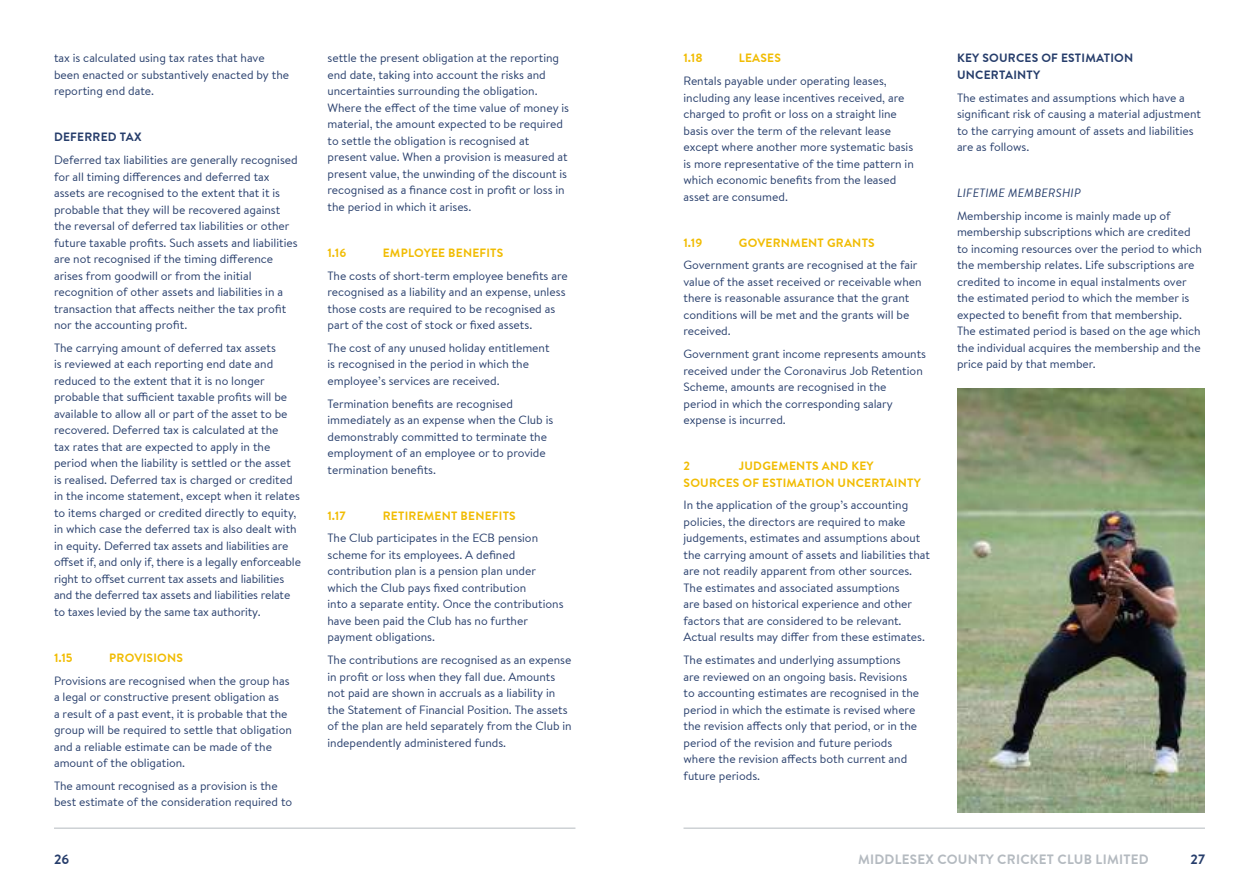
<style>
.page{position:relative;width:1259px;height:893px;background:#fff}
.page>*{position:absolute;margin:0;border:0;box-sizing:border-box;transform-origin:0 0}
.t1{font:700 13.5px "Brandon Text Office";letter-spacing:.02em;color:#b4bac0}
.t2{font:700 13.5px "Brandon Text Office";color:#263d6b}
.t3{font:12px/16.5px "Brandon Text Office";color:#263d6b}
.t4{font:700 12px/16.5px "Brandon Text Office";letter-spacing:.02em;color:#f1bc03}
.t5{font:700 12px/16.5px "Brandon Text Office";letter-spacing:.02em;color:#263d6b}
.t6{font:italic 12px "Brandon Text Office";letter-spacing:.02em;color:#263d6b}
</style>
<div class="page">
<hr style="left:683px;top:828px;width:522px;height:1px;background:#b4bac0">
<hr style="left:54px;top:828px;width:521px;height:1px;background:#b4bac0">
<img style="left:957px;top:388px;width:248px;height:424px">
<p class="t3" style="left:54px;top:50px;width:237px">tax is calculated using tax rates that have been enacted or substantively enacted by the reporting end date.</p>
<p class="t5" style="left:54px;top:128px;width:89px">DEFERRED TAX</p>
<p class="t3" style="left:54px;top:151px;width:245px">Deferred tax liabilities are generally recognised for all timing differences and deferred tax assets are recognised to the extent that it is probable that they will be recovered against the reversal of deferred tax liabilities or other future taxable profits. Such assets and liabilities are not recognised if the timing difference arises from goodwill or from the initial recognition of other assets and liabilities in a transaction that affects neither the tax profit nor the accounting profit.</p>
<p class="t3" style="left:54px;top:339px;width:248px">The carrying amount of deferred tax assets<br>is reviewed at each reporting end date and reduced to the extent that it is no longer probable that sufficient taxable profits will be available to allow all or part of the asset to be recovered. Deferred tax is calculated at the<br>tax rates that are expected to apply in the period when the liability is settled or the asset is realised. Deferred tax is charged or credited in the income statement, except when it relates to items charged or credited directly to equity, in which case the deferred tax is also dealt with in equity. Deferred tax assets and liabilities are offset if, and only if, there is a legally enforceable right to offset current tax assets and liabilities and the deferred tax assets and liabilities relate to taxes levied by the same tax authority.</p>
<p class="t4" style="left:54px;top:649px;width:20px">1.15</p>
<p class="t4" style="left:109px;top:649px;width:75px">PROVISIONS</p>
<p class="t3" style="left:54px;top:672px;width:239px">Provisions are recognised when the group has a legal or constructive present obligation as<br>a result of a past event, it is probable that the group will be required to settle that obligation and a reliable estimate can be made of the amount of the obligation.</p>
<p class="t3" style="left:54px;top:777px;width:240px">The amount recognised as a provision is the best estimate of the consideration required to</p>
<p class="t3" style="left:327px;top:50px;width:243px">settle the present obligation at the reporting end date, taking into account the risks and uncertainties surrounding the obligation.<br>Where the effect of the time value of money is material, the amount expected to be required to settle the obligation is recognised at present value. When a provision is measured at present value, the unwinding of the discount is recognised as a finance cost in profit or loss in the period in which it arises.</p>
<p class="t4" style="left:327px;top:244px;width:20px">1.16</p>
<p class="t4" style="left:383px;top:244px;width:122px">EMPLOYEE BENEFITS</p>
<p class="t3" style="left:327px;top:267px;width:242px">The costs of short-term employee benefits are recognised as a liability and an expense, unless those costs are required to be recognised as part of the cost of stock or fixed assets.</p>
<p class="t3" style="left:327px;top:339px;width:223px">The cost of any unused holiday entitlement is recognised in the period in which the employee’s services are received.</p>
<p class="t3" style="left:327px;top:395px;width:227px">Termination benefits are recognised immediately as an expense when the Club is demonstrably committed to terminate the employment of an employee or to provide termination benefits.</p>
<p class="t4" style="left:327px;top:507px;width:20px">1.17</p>
<p class="t4" style="left:383px;top:507px;width:134px">RETIREMENT BENEFITS</p>
<p class="t3" style="left:327px;top:530px;width:237px">The Club participates in the ECB pension scheme for its employees. A defined contribution plan is a pension plan under which the Club pays fixed contribution<br>into a separate entity. Once the contributions have been paid the Club has no further payment obligations.</p>
<p class="t3" style="left:327px;top:651px;width:246px">The contributions are recognised as an expense in profit or loss when they fall due. Amounts not paid are shown in accruals as a liability in the Statement of Financial Position. The assets of the plan are held separately from the Club in independently administered funds.</p>
<p class="t4" style="left:683px;top:50px;width:21px">1.18</p>
<p class="t4" style="left:739px;top:50px;width:44px">LEASES</p>
<p class="t3" style="left:683px;top:72px;width:232px">Rentals payable under operating leases, including any lease incentives received, are charged to profit or loss on a straight line basis over the term of the relevant lease except where another more systematic basis is more representative of the time pattern in which economic benefits from the leased asset are consumed.</p>
<p class="t4" style="left:683px;top:234px;width:20px">1.19</p>
<p class="t4" style="left:739px;top:234px;width:137px">GOVERNMENT GRANTS</p>
<p class="t3" style="left:683px;top:257px;width:240px">Government grants are recognised at the fair value of the asset received or receivable when there is reasonable assurance that the grant conditions will be met and the grants will be received.</p>
<p class="t3" style="left:683px;top:345px;width:244px">Government grant income represents amounts received under the Coronavirus Job Retention Scheme, amounts are recognised in the<br>period in which the corresponding salary expense is incurred.</p>
<p class="t4" style="left:683px;top:457px;width:8px">2</p>
<p class="t4" style="left:683px;top:457px;width:239px;text-indent:55px">JUDGEMENTS AND KEY<br>SOURCES OF ESTIMATION UNCERTAINTY</p>
<p class="t3" style="left:683px;top:497px;width:248px">In the application of the group’s accounting policies, the directors are required to make judgements, estimates and assumptions about the carrying amount of assets and liabilities that are not readily apparent from other sources.<br>The estimates and associated assumptions<br>are based on historical experience and other factors that are considered to be relevant.<br>Actual results may differ from these estimates.</p>
<p class="t3" style="left:683px;top:651px;width:237px">The estimates and underlying assumptions are reviewed on an ongoing basis. Revisions to accounting estimates are recognised in the period in which the estimate is revised where the revision affects only that period, or in the period of the revision and future periods where the revision affects both current and future periods.</p>
<p class="t5" style="left:957px;top:50px;width:178px">KEY SOURCES OF ESTIMATION<br>UNCERTAINTY</p>
<p class="t3" style="left:957px;top:89px;width:245px">The estimates and assumptions which have a significant risk of causing a material adjustment to the carrying amount of assets and liabilities are as follows.</p>
<p class="t6" style="left:957px;top:185px;width:125px">LIFETIME MEMBERSHIP</p>
<p class="t3" style="left:957px;top:207px;width:246px">Membership income is mainly made up of membership subscriptions which are credited to incoming resources over the period to which the membership relates. Life subscriptions are credited to income in equal instalments over the estimated period to which the member is expected to benefit from that membership.<br>The estimated period is based on the age which the individual acquires the membership and the price paid by that member.</p>
<p class="t2" style="left:54px;top:850px;width:17px">26</p>
<p class="t1" style="left:858px;top:850px;width:292px">MIDDLESEX COUNTY CRICKET CLUB LIMITED</p>
<p class="t2" style="left:1190px;top:850px;width:16px">27</p>
</div>
